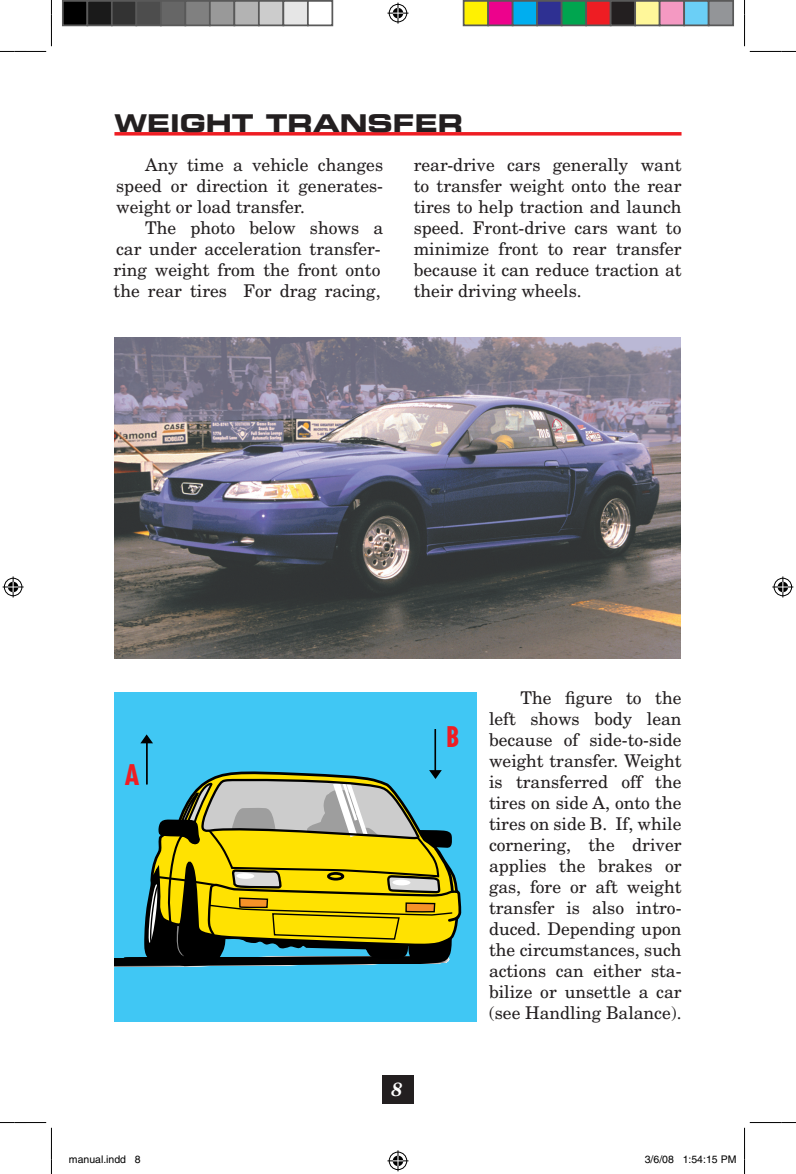
<style>
.page{position:relative;width:796px;height:1174px;background:#fff}
.page>*{position:absolute;margin:0;border:0;box-sizing:border-box;transform-origin:0 0}
.t1{font:700 condensed 27.65px "Futura";color:#ee1d23}
.t2{font:24.5px "Eurostile Bold Extended Two";color:#231f20}
.t3{font:italic 700 19.25px "New Century Schlbk";color:#fff}
.t4{font:17.5px/21px "New Century Schlbk";color:#231f20;text-align:justify}
.t5{font:10.5px "Helvetica";color:#000}
</style>
<div class="page">
<div style="left:382px;top:1075px;width:32px;height:28px;background:#231f20"></div>
<svg style="left:114px;top:132px;width:567px;height:4px;background:#f0383d"></svg>
<img style="left:114px;top:338px;width:567px;height:321px">
<div style="left:114px;top:692px;width:363px;height:329px;background:#40c7f4"></div>
<hr style="left:435px;top:729px;width:1px;height:48px;background:#000">
<svg style="left:114px;top:770px;width:348px;height:198px;background:#8da35c"></svg>
<hr style="left:146px;top:736px;width:2px;height:48px;background:#000">
<svg style="left:140px;top:734px;width:13px;height:9px"></svg>
<svg style="left:0;top:51px;width:15px;height:1px"></svg>
<svg style="left:781px;top:51px;width:15px;height:1px"></svg>
<svg style="left:0;top:1122px;width:15px;height:1px"></svg>
<svg style="left:781px;top:1122px;width:15px;height:1px"></svg>
<svg style="left:51px;top:0;width:1px;height:15px"></svg>
<svg style="left:51px;top:1159px;width:1px;height:15px"></svg>
<svg style="left:744px;top:0;width:1px;height:15px"></svg>
<svg style="left:744px;top:1159px;width:1px;height:15px"></svg>
<hr style="left:15px;top:51px;width:31px;height:1px;background:#000">
<hr style="left:750px;top:51px;width:31px;height:1px;background:#000">
<hr style="left:15px;top:1122px;width:31px;height:1px;background:#000">
<hr style="left:750px;top:1122px;width:31px;height:1px;background:#000">
<hr style="left:51px;top:15px;width:1px;height:31px;background:#000">
<hr style="left:51px;top:1128px;width:1px;height:31px;background:#000">
<hr style="left:744px;top:15px;width:1px;height:31px;background:#000">
<hr style="left:744px;top:1128px;width:1px;height:31px;background:#000">
<svg style="left:387px;top:3px;width:21px;height:21px"></svg>
<svg style="left:387px;top:1150px;width:21px;height:21px"></svg>
<svg style="left:3px;top:576px;width:21px;height:21px"></svg>
<svg style="left:772px;top:576px;width:21px;height:21px"></svg>
<div style="left:63px;top:1px;width:24px;height:24px;background:#000"></div>
<div style="left:62px;top:0;width:26px;height:26px;border:2px solid #595959"></div>
<div style="left:87px;top:1px;width:25px;height:24px;background:#1a1a1a"></div>
<div style="left:86px;top:0;width:27px;height:26px;border:2px solid #595959"></div>
<div style="left:112px;top:1px;width:24px;height:24px;background:#333"></div>
<div style="left:111px;top:0;width:26px;height:26px;border:2px solid #595959"></div>
<div style="left:136px;top:1px;width:25px;height:24px;background:#4d4d4d"></div>
<div style="left:135px;top:0;width:27px;height:26px;border:2px solid #595959"></div>
<div style="left:161px;top:1px;width:24px;height:24px;background:#666"></div>
<div style="left:160px;top:0;width:26px;height:26px;border:2px solid #595959"></div>
<div style="left:185px;top:1px;width:25px;height:24px;background:#808080"></div>
<div style="left:184px;top:0;width:27px;height:26px;border:2px solid #595959"></div>
<div style="left:210px;top:1px;width:24px;height:24px;background:#999"></div>
<div style="left:209px;top:0;width:26px;height:26px;border:2px solid #595959"></div>
<div style="left:234px;top:1px;width:25px;height:24px;background:#b3b3b3"></div>
<div style="left:233px;top:0;width:27px;height:26px;border:2px solid #595959"></div>
<div style="left:259px;top:1px;width:24px;height:24px;background:#ccc"></div>
<div style="left:258px;top:0;width:26px;height:26px;border:2px solid #595959"></div>
<div style="left:283px;top:1px;width:25px;height:24px;background:#e6e6e6"></div>
<div style="left:282px;top:0;width:27px;height:26px;border:2px solid #595959"></div>
<div style="left:307px;top:0;width:26px;height:26px;border:2px solid #595959"></div>
<div style="left:464px;top:1px;width:24px;height:24px;background:#fff101"></div>
<div style="left:463px;top:0;width:26px;height:26px;border:2px solid #595959"></div>
<div style="left:488px;top:1px;width:25px;height:24px;background:#ed028c"></div>
<div style="left:487px;top:0;width:26px;height:26px;border:2px solid #595959"></div>
<div style="left:513px;top:1px;width:24px;height:24px;background:#00aeef"></div>
<div style="left:512px;top:0;width:26px;height:26px;border:2px solid #595959"></div>
<div style="left:537px;top:1px;width:25px;height:24px;background:#2e3092"></div>
<div style="left:536px;top:0;width:26px;height:26px;border:2px solid #595959"></div>
<div style="left:562px;top:1px;width:24px;height:24px;background:#00a54f"></div>
<div style="left:561px;top:0;width:26px;height:26px;border:2px solid #595959"></div>
<div style="left:586px;top:1px;width:25px;height:24px;background:#ee1d23"></div>
<div style="left:585px;top:0;width:26px;height:26px;border:2px solid #595959"></div>
<div style="left:611px;top:1px;width:24px;height:24px;background:#231f20"></div>
<div style="left:610px;top:0;width:26px;height:26px;border:2px solid #595959"></div>
<div style="left:635px;top:1px;width:25px;height:24px;background:#fff79a"></div>
<div style="left:634px;top:0;width:26px;height:26px;border:2px solid #595959"></div>
<div style="left:660px;top:1px;width:24px;height:24px;background:#f499c2"></div>
<div style="left:659px;top:0;width:26px;height:26px;border:2px solid #595959"></div>
<div style="left:684px;top:1px;width:25px;height:24px;background:#6bcff6"></div>
<div style="left:683px;top:0;width:26px;height:26px;border:2px solid #595959"></div>
<div style="left:709px;top:1px;width:24px;height:24px;background:#939598"></div>
<div style="left:708px;top:0;width:26px;height:26px;border:2px solid #595959"></div>
<h2 class="t2" style="left:114px;top:106px;width:350px">WEIGHT TRANSFER</h2>
<p class="t4" style="left:116px;top:154px;width:268px;text-indent:29px">Any time a vehicle changes speed or direction it generates&shy;weight or load transfer.</p>
<p class="t4" style="left:114px;top:217px;width:271px;text-align:left;text-indent:32px">The photo below shows a car under acceleration transfer&shy;ring weight from the front onto the rear tires For drag racing,</p>
<p class="t4" style="left:414px;top:154px;width:269px">rear-drive cars generally want to transfer weight onto the rear tires to help traction and launch speed. Front-drive cars want to minimize front to rear transfer because it can reduce traction at their driving wheels.</p>
<h1 class="t1" style="left:125px;top:757px;width:16px">A</h1>
<p class="t3" style="left:392px;top:1077px;width:13px">8</p>
<h1 class="t1" style="left:446px;top:720px;width:15px">B</h1>
<p class="t4" style="left:489px;top:687px;width:194px;text-indent:32px">The figure to the left shows body lean because of side-to-side weight transfer. Weight is transferred off the tires on side A, onto the tires on side B. If, while cornering, the driver applies the brakes or gas, fore or aft weight transfer is also intro&shy;duced. Depending upon the circumstances, such actions can either sta&shy;bilize or unsettle a car (see Handling Balance).</p>
<p class="t5" style="left:69px;top:1154px;width:73px">manual.indd 8</p>
<p class="t5" style="left:645px;top:1154px;width:93px">3/6/08 1:54:15 PM</p>
</div>
